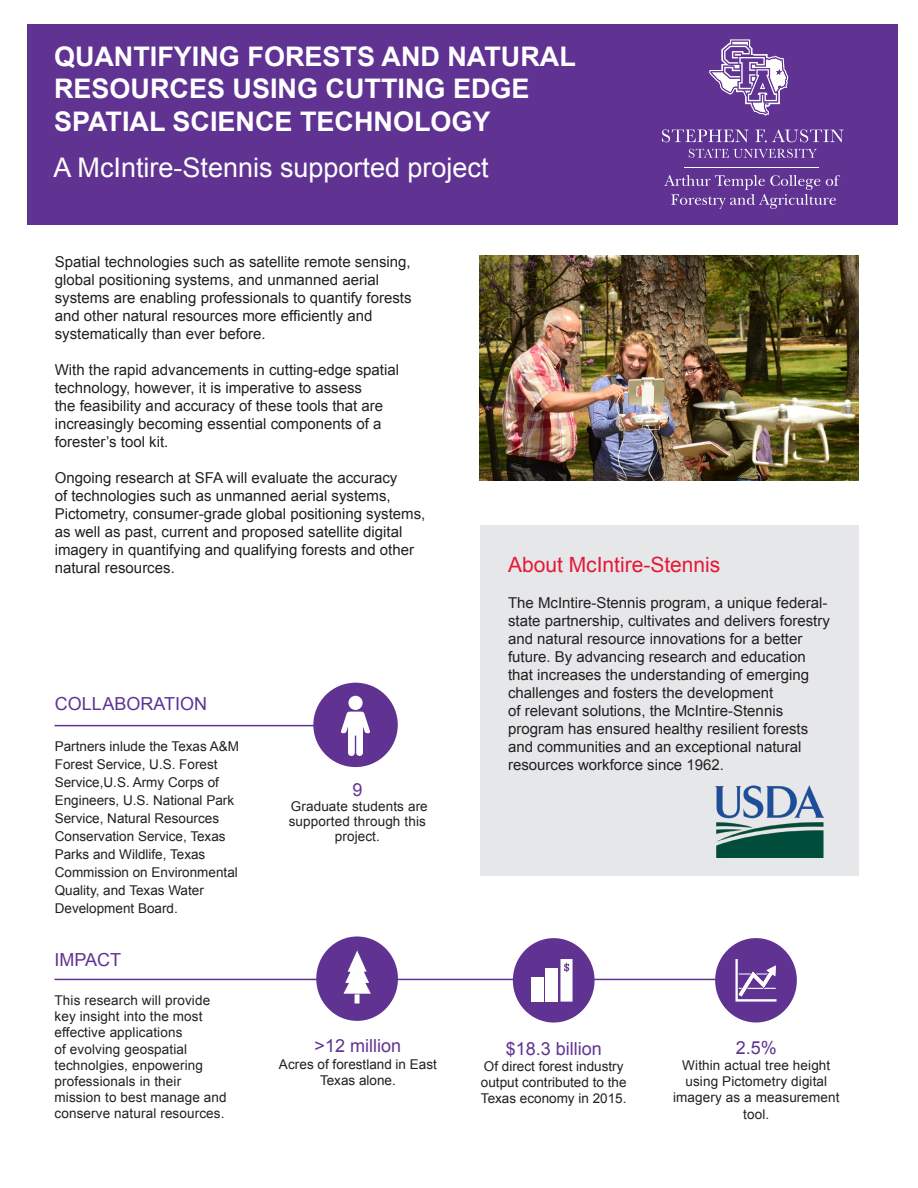
<style>
.page{position:relative;width:918px;height:1188px;background:#fff}
.page>*{position:absolute;margin:0;border:0;box-sizing:border-box;transform-origin:0 0}
.t1{font:700 27px/32.4px "Arial";color:#fff}
.t2{font:27px "Arial";color:#fff}
.t3{font:21px "Arial";color:#e51836}
.t4{font:18px "Arial";color:#603393}
.t5{font:15px/18px "Arial";color:#231f20}
.t6{font:13.5px/16.2px "Arial";color:#231f20}
</style>
<div class="page">
<div style="left:27px;top:24px;width:870px;height:201px;background:#603393"></div>
<svg style="left:662px;top:129px;width:87px;height:13px"></svg>
<svg style="left:755px;top:129px;width:89px;height:13px"></svg>
<svg style="left:689px;top:149px;width:128px;height:9px"></svg>
<hr style="left:685px;top:167px;width:134px;height:1px;background:#fff">
<svg style="left:664px;top:175px;width:176px;height:34px"></svg>
<svg style="left:709px;top:39px;width:79px;height:77px"></svg>
<hr style="left:55px;top:725px;width:302px;height:1px;background:#603393">
<hr style="left:55px;top:979px;width:728px;height:1px;background:#603393">
<div style="left:513px;top:938px;width:82px;height:85px;background:#603393;border-radius:50%"></div>
<div style="left:531px;top:977px;width:12px;height:25px;background:#fff"></div>
<div style="left:546px;top:968px;width:12px;height:34px;background:#fff"></div>
<svg style="left:560px;top:959px;width:13px;height:43px"></svg>
<div style="left:316px;top:936px;width:82px;height:85px;background:#603393;border-radius:50%"></div>
<svg style="left:343px;top:950px;width:28px;height:54px"></svg>
<div style="left:313px;top:683px;width:85px;height:84px;background:#603393;border-radius:50%"></div>
<svg style="left:341px;top:712px;width:29px;height:44px"></svg>
<div style="left:348px;top:696px;width:15px;height:14px;background:#fff;border-radius:50%"></div>
<div style="left:715px;top:938px;width:82px;height:85px;background:#603393;border-radius:50%"></div>
<svg style="left:735px;top:959px;width:42px;height:43px"></svg>
<div style="left:481px;top:525px;width:378px;height:351px;background:#e6e7e9"></div>
<img style="left:480px;top:256px;width:379px;height:225px">
<img style="left:715px;top:785px;width:108px;height:73px">
<p class="t1" style="left:54px;top:41px;width:523px">QUANTIFYING FORESTS AND NATURAL<br>RESOURCES USING CUTTING EDGE<br>SPATIAL SCIENCE TECHNOLOGY</p>
<p class="t2" style="left:53px;top:149px;width:437px">A McIntire-Stennis supported project</p>
<p class="t5" style="left:55px;top:252px;width:358px">Spatial technologies such as satellite remote sensing, global positioning systems, and unmanned aerial systems are enabling professionals to quantify forests and other natural resources more efficiently and systematically than ever before.</p>
<p class="t5" style="left:55px;top:360px;width:346px">With the rapid advancements in cutting-edge spatial technology, however, it is imperative to assess<br>the feasibility and accuracy of these tools that are increasingly becoming essential components of a forester’s tool kit.</p>
<p class="t5" style="left:55px;top:468px;width:372px">Ongoing research at SFA will evaluate the accuracy<br>of technologies such as unmanned aerial systems, Pictometry, consumer-grade global positioning systems, as well as past, current and proposed satellite digital imagery in quantifying and qualifying forests and other natural resources.</p>
<p class="t4" style="left:55px;top:692px;width:154px">COLLABORATION</p>
<p class="t6" style="left:55px;top:737px;width:186px;line-height:18px">Partners inlude the Texas A&amp;M<br>Forest Service, U.S. Forest<br>Service,U.S. Army Corps of<br>Engineers, U.S. National Park<br>Service, Natural Resources<br>Conservation Service, Texas<br>Parks and Wildlife, Texas<br>Commission on Environmental<br>Quality, and Texas Water<br>Development Board.</p>
<p class="t4" style="left:352px;top:778px;width:12px">9</p>
<p class="t6" style="left:289px;top:799px;width:141px;line-height:15px;text-align:center">Graduate students are supported through this project.</p>
<p class="t3" style="left:508px;top:550px;width:214px">About McIntire-Stennis</p>
<p class="t5" style="left:508px;top:593px;width:323px">The McIntire-Stennis program, a unique federal&shy;state partnership, cultivates and delivers forestry and natural resource innovations for a better future. By advancing research and education that increases the understanding of emerging challenges and fosters the development<br>of relevant solutions, the McIntire-Stennis program has ensured healthy resilient forests and communities and an exceptional natural resources workforce since 1962.</p>
<p class="t4" style="left:55px;top:948px;width:68px">IMPACT</p>
<p class="t6" style="left:55px;top:992px;width:174px">This research will provide key insight into the most effective applications<br>of evolving geospatial technolgies, enpowering professionals in their mission to best manage and conserve natural resources.</p>
<p class="t4" style="left:315px;top:1034px;width:88px">&gt;12 million</p>
<p class="t6" style="left:279px;top:1056px;width:159px;text-align:center">Acres of forestland in East<br>Texas alone.</p>
<p class="t4" style="left:506px;top:1036px;width:98px">$18.3 billion</p>
<p class="t6" style="left:481px;top:1058px;width:147px">Of direct forest industry output contributed to the<br>Texas economy in 2015.</p>
<p class="t4" style="left:736px;top:1036px;width:43px">2.5%</p>
<p class="t6" style="left:673px;top:1057px;width:168px;text-align:center">Within actual tree height using Pictometry digital imagery as a measurement tool.</p>
</div>
